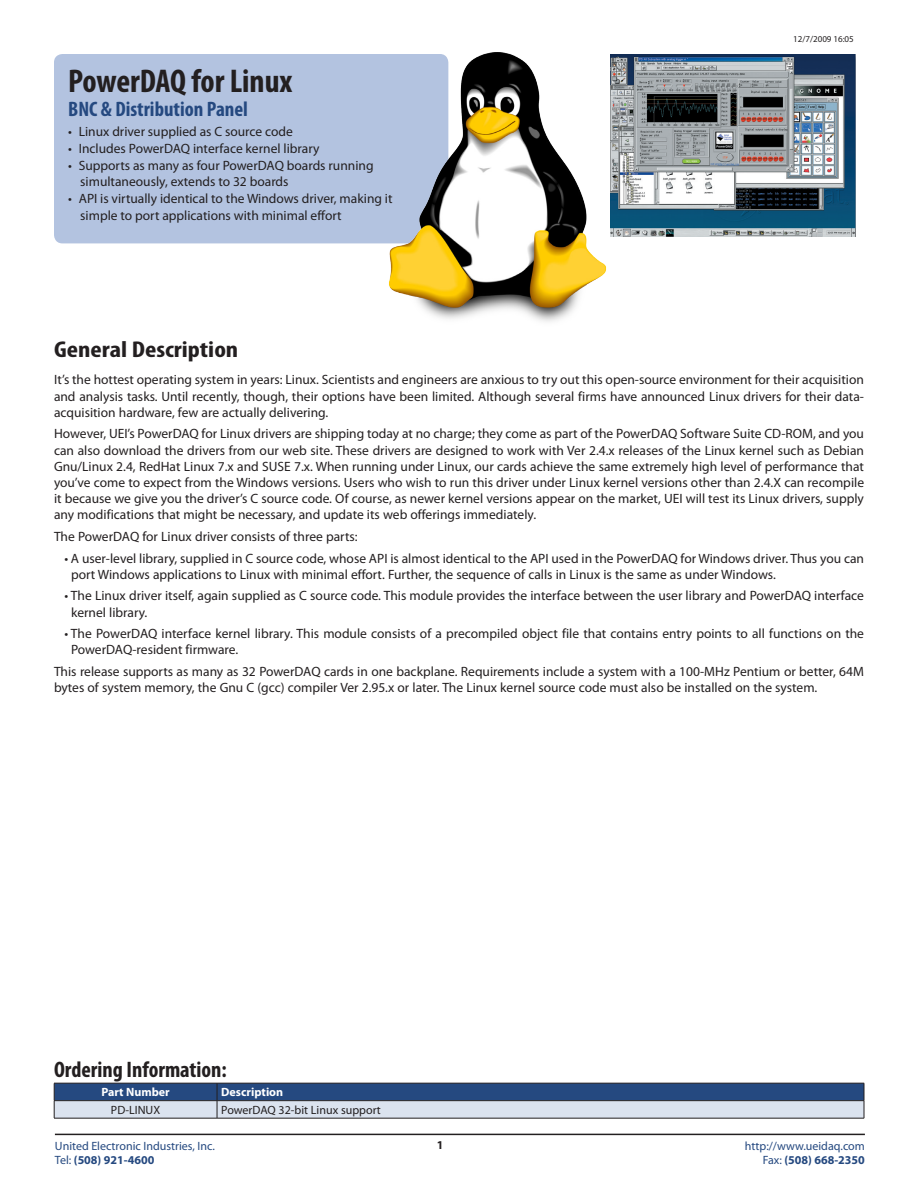
<style>
.page{position:relative;width:918px;height:1188px;background:#fff}
.page>*{position:absolute;margin:0;border:0;box-sizing:border-box;transform-origin:0 0}
.Product_Name{font:700 condensed 33px "Myriad Pro";color:#231f20}
.Heading_Small{font:700 condensed 22.95px "Myriad Pro";color:#231f20;scale:1.18 1}
.t1{font:700 condensed 22.5px "Myriad Pro";color:#231f20}
.Product_Description{font:700 condensed 21px "Myriad Pro";color:#254980}
.General_Description{font:13.5px/16.2px "Myriad Pro";color:#231f20}
.Features{font:13.5px/16.2px "Myriad Pro";color:#231f20}
.t2{font:12px "Myriad Pro";color:#254980}
.t3{font:700 12px "Myriad Pro";color:#254980}
.Ordering_Information{font:12px "Myriad Pro";color:#231f20}
.Table_Text{font:700 12px "Myriad Pro";color:#fff}
.Table_Text-2{font:12px "Myriad Pro";color:#231f20}
.t4{font:700 12px "Myriad Pro";color:#231f20}
.t5{font:9px "Myriad Pro";color:#231f20}
.s1{font-weight:400}
</style>
<div class="page">
<hr style="left:55px;top:1134px;width:810px;height:1px;background:#231f20">
<svg style="left:54px;top:1083px;width:811px;height:35px;background:#7b8fae"></svg>
<hr style="left:54px;top:1118px;width:163px;height:1px;background:#231f20">
<hr style="left:217px;top:1118px;width:647px;height:1px;background:#231f20">
<div style="left:54px;top:54px;width:394px;height:189px;background:#b3c3e0;border-radius:9px"></div>
<img style="left:625px;top:54px;width:230px;height:183px">
<img style="left:376px;top:52px;width:249px;height:270px">
<p class="Product_Name" style="left:68px;top:63px;width:226px">PowerDAQ for Linux</p>
<p class="Product_Description" style="left:68px;top:97px;width:181px">BNC &amp; Distribution Panel</p>
<p class="Features" style="left:68px;top:124px;width:226px">• Linux driver supplied as C source code</p>
<p class="Features" style="left:68px;top:141px;width:253px">• Includes PowerDAQ interface kernel library</p>
<p class="Features" style="left:80px;top:158px;width:295px;text-indent:-12px">• Supports as many as four PowerDAQ boards running simultaneously, extends to 32 boards</p>
<p class="Features" style="left:80px;top:191px;width:314px;text-indent:-12px">• API is virtually identical to the Windows driver, making it simple to port applications with minimal effort</p>
<p class="t5" style="left:793px;top:34px;width:62px">12/7/2009 16:05</p>
<p class="Heading_Small" style="left:54px;top:337px;width:158px">General Description</p>
<p class="General_Description" style="left:54px;top:372px;width:812px;text-align:justify">It’s the hottest operating system in years: Linux. Scientists and engineers are anxious to try out this open-source environment for their acquisition and analysis tasks. Until recently, though, their options have been limited. Although several firms have announced Linux drivers for their data&shy;acquisition hardware, few are actually delivering.</p>
<p class="General_Description" style="left:54px;top:426px;width:812px;text-align:justify">However, UEI’s PowerDAQ for Linux drivers are shipping today at no charge; they come as part of the PowerDAQ Software Suite CD-ROM, and you can also download the drivers from our web site. These drivers are designed to work with Ver 2.4.x releases of the Linux kernel such as Debian Gnu/Linux 2.4, RedHat Linux 7.x and SUSE 7.x. When running under Linux, our cards achieve the same extremely high level of performance that you’ve come to expect from the Windows versions. Users who wish to run this driver under Linux kernel versions other than 2.4.X can recompile it because we give you the driver’s C source code. Of course, as newer kernel versions appear on the market, UEI will test its Linux drivers, supply any modifications that might be necessary, and update its web offerings immediately.</p>
<p class="General_Description" style="left:54px;top:529px;width:305px">The PowerDAQ for Linux driver consists of three parts:</p>
<p class="General_Description" style="left:71px;top:550px;width:795px;text-indent:-6px">• A user-level library, supplied in C source code, whose API is almost identical to the API used in the PowerDAQ for Windows driver. Thus you can port Windows applications to Linux with minimal effort. Further, the sequence of calls in Linux is the same as under Windows.</p>
<p class="General_Description" style="left:71px;top:588px;width:795px;text-indent:-6px">• The Linux driver itself, again supplied as C source code. This module provides the interface between the user library and PowerDAQ interface kernel library.</p>
<p class="General_Description" style="left:71px;top:626px;width:795px;text-indent:-6px">• The PowerDAQ interface kernel library. This module consists of a precompiled object file that contains entry points to all functions on the<br>PowerDAQ-resident firmware.</p>
<p class="General_Description" style="left:54px;top:664px;width:811px">This release supports as many as 32 PowerDAQ cards in one backplane. Requirements include a system with a 100-MHz Pentium or better, 64M bytes of system memory, the Gnu C (gcc) compiler Ver 2.95.x or later. The Linux kernel source code must also be installed on the system.</p>
<p class="t1" style="left:54px;top:1057px;width:174px">Ordering Information:</p>
<p class="Table_Text" style="left:101px;top:1086px;width:70px">Part Number</p>
<p class="Table_Text" style="left:221px;top:1086px;width:63px">Description</p>
<p class="Table_Text-2" style="left:111px;top:1103px;width:51px">PD-LINUX</p>
<p class="Ordering_Information" style="left:221px;top:1103px;width:161px">PowerDAQ 32-bit Linux support</p>
<p class="t2" style="left:55px;top:1139px;width:162px">United Electronic Industries, Inc.</p>
<p class="t3" style="left:55px;top:1153px;width:101px"><span class="s1">Tel:</span> (508) 921-4600</p>
<p class="t4" style="left:437px;top:1138px;width:8px">1</p>
<p class="t2" style="left:745px;top:1139px;width:121px">http://www.ueidaq.com</p>
<p class="t3" style="left:763px;top:1153px;width:104px"><span class="s1">Fax:</span> (508) 668-2350</p>
</div>
